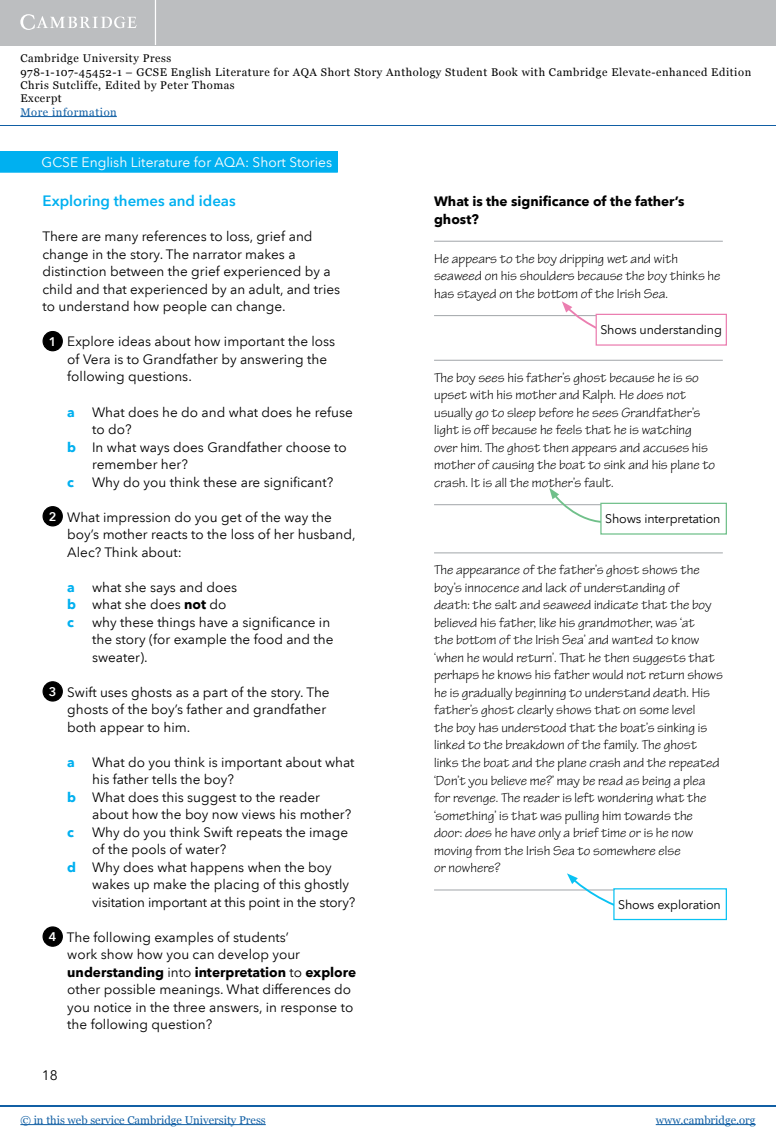
<style>
.page{position:relative;width:776px;height:1144px;background:#fff}
.page>*{position:absolute;margin:0;border:0;box-sizing:border-box;transform-origin:0 0}
.t1{font:600 15px "Avenir Next LT Pro";color:#00b0f0}
.t2{font:14px/17.5px "Tekton Pro";letter-spacing:.005em;color:#000}
.t3{font:13.75px "Avenir Next LT Pro";color:#fff}
.t4{font:13.75px "Avenir Next LT Pro";color:#000}
.t5{font:13.62px/17.5px "Avenir Next LT Pro";color:#000}
.t6{font:700 13.62px/17.5px "Avenir Next LT Pro";color:#000}
.t7{font:700 13.62px "Avenir Next LT Pro";color:#00b0f0}
.t8{font:12.5px "Avenir Next LT Pro";letter-spacing:-.01em;color:#000}
.t9{font:600 12.5px "Avenir Next LT Pro";color:#fff}
.t10{font:11.25px "Georgia";color:#115fa4}
.t11{font:11.12px/13.2px "Georgia";letter-spacing:.05em;color:#000}
.t12{font:11.12px "Georgia";letter-spacing:.05em;color:#115fa4}
.s1{font-weight:700;color:#00b0f0}
.s2{font-weight:700}
</style>
<div class="page">
<div style="left:0;top:0;width:776px;height:45px;background:#bcbec0"></div>
<hr style="left:155px;top:0;width:1px;height:45px;background:#fff">
<svg style="left:20px;top:14px;width:117px;height:16px"></svg>
<hr style="left:20px;top:116px;width:97px;height:1px;background:#115fa4">
<hr style="left:0;top:125px;width:776px;height:1px;background:#115fa4">
<hr style="left:0;top:1104px;width:776px;height:1px;background:#115fa4">
<hr style="left:20px;top:1124px;width:246px;height:1px;background:#115fa4">
<hr style="left:656px;top:1124px;width:100px;height:1px;background:#115fa4">
<div style="left:0;top:152px;width:337px;height:20px;background:#00b0f0"></div>
<hr style="left:0;top:151px;width:338px;height:1px;background:#00b0f0">
<svg style="left:337px;top:152px;width:1px;height:19px"></svg>
<hr style="left:0;top:171px;width:338px;height:2px;background:#00b0f0">
<div style="left:43px;top:331px;width:19px;height:19px;background:#000;border-radius:50%"></div>
<div style="left:43px;top:331px;width:20px;height:20px;border:1px solid #000;border-radius:50%"></div>
<div style="left:43px;top:506px;width:19px;height:19px;background:#000;border-radius:50%"></div>
<div style="left:43px;top:506px;width:20px;height:20px;border:1px solid #000;border-radius:50%"></div>
<div style="left:43px;top:681px;width:19px;height:19px;background:#000;border-radius:50%"></div>
<div style="left:43px;top:681px;width:20px;height:20px;border:1px solid #000;border-radius:50%"></div>
<div style="left:43px;top:926px;width:19px;height:19px;background:#000;border-radius:50%"></div>
<div style="left:43px;top:926px;width:20px;height:20px;border:1px solid #000;border-radius:50%"></div>
<hr style="left:434px;top:241px;width:289px;height:1px;background:#a1a5a9">
<hr style="left:434px;top:315px;width:289px;height:1px;background:#a1a5a9">
<hr style="left:434px;top:360px;width:289px;height:1px;background:#a1a5a9">
<hr style="left:434px;top:504px;width:289px;height:1px;background:#a1a5a9">
<hr style="left:434px;top:552px;width:289px;height:1px;background:#a1a5a9">
<hr style="left:434px;top:889px;width:289px;height:1px;background:#a1a5a9">
<svg style="left:567px;top:873px;width:46px;height:33px"></svg>
<svg style="left:562px;top:301px;width:39px;height:30px"></svg>
<svg style="left:549px;top:488px;width:51px;height:35px"></svg>
<div style="left:613px;top:888px;width:114px;height:31px;border:1px solid #09c2f3"></div>
<div style="left:601px;top:503px;width:125px;height:31px;background:#fff"></div>
<div style="left:600px;top:502px;width:127px;height:32px;border:1px solid #70c08a"></div>
<div style="left:596px;top:314px;width:130px;height:31px;background:#fff"></div>
<div style="left:596px;top:314px;width:131px;height:31px;border:1px solid #eb7eb0"></div>
<p class="t11" style="left:20px;top:51px;width:732px">Cambridge University Press<br>978-1-107-45452-1 – GCSE English Literature for AQA Short Story Anthology Student Book with Cambridge Elevate-enhanced Edition Chris Sutcliffe, Edited by Peter Thomas<br>Excerpt</p>
<p class="t12" style="left:20px;top:104px;width:98px">More information</p>
<p class="t3" style="left:42px;top:154px;width:292px">GCSE English Literature for AQA: Short Stories</p>
<p class="t1" style="left:43px;top:192px;width:195px">Exploring themes and ideas</p>
<p class="t5" style="left:43px;top:228px;width:299px">There are many references to loss, grief and change in the story. The narrator makes a distinction between the grief experienced by a child and that experienced by an adult, and tries to understand how people can change.</p>
<p class="t5" style="left:67px;top:333px;width:269px">Explore ideas about how important the loss of Vera is to Grandfather by answering the following questions.</p>
<p class="t7" style="left:67px;top:403px;width:9px">a</p>
<p class="t5" style="left:92px;top:403px;width:262px">What does he do and what does he refuse</p>
<p class="t5" style="left:92px;top:420px;width:41px">to do?</p>
<p class="t5" style="left:67px;top:438px;width:281px"><span class="s1">b</span> In what ways does Grandfather choose to</p>
<p class="t5" style="left:92px;top:455px;width:97px">remember her?</p>
<p class="t7" style="left:67px;top:473px;width:8px">c</p>
<p class="t5" style="left:92px;top:473px;width:243px">Why do you think these are significant?</p>
<p class="t5" style="left:67px;top:508px;width:290px">What impression do you get of the way the boy’s mother reacts to the loss of her husband,<br>Alec? Think about:</p>
<p class="t7" style="left:67px;top:578px;width:9px">a</p>
<p class="t9" style="left:49px;top:334px;width:9px">1</p>
<p class="t9" style="left:49px;top:509px;width:9px">2</p>
<p class="t5" style="left:67px;top:578px;width:171px;text-indent:25px">what she says and does <span class="s1">b</span> what she does <span class="s2">not</span> do<br><span class="s1">c</span></p>
<p class="t5" style="left:92px;top:613px;width:243px">why these things have a significance in the story (for example the food and the sweater).</p>
<p class="t5" style="left:67px;top:683px;width:264px">Swift uses ghosts as a part of the story. The ghosts of the boy’s father and grandfather both appear to him.</p>
<p class="t7" style="left:67px;top:753px;width:9px">a</p>
<p class="t5" style="left:92px;top:753px;width:264px">What do you think is important about what</p>
<p class="t5" style="left:92px;top:770px;width:143px">his father tells the boy?</p>
<p class="t5" style="left:67px;top:788px;width:254px"><span class="s1">b</span> What does this suggest to the reader</p>
<p class="t5" style="left:92px;top:805px;width:261px">about how the boy now views his mother?</p>
<p class="t7" style="left:67px;top:823px;width:8px">c</p>
<p class="t5" style="left:92px;top:823px;width:258px">Why do you think Swift repeats the image</p>
<p class="t5" style="left:92px;top:840px;width:136px">of the pools of water?</p>
<p class="t5" style="left:67px;top:858px;width:266px"><span class="s1">d</span> Why does what happens when the boy</p>
<p class="t5" style="left:92px;top:875px;width:259px">wakes up make the placing of this ghostly</p>
<p class="t5" style="left:92px;top:893px;width:265px">visitation important at this point in the story?</p>
<p class="t5" style="left:67px;top:928px;width:291px">The following examples of students’<br>work show how you can develop your <span class="s2">understanding</span> into <span class="s2">interpretation</span> to <span class="s2">explore </span>other possible meanings. What differences do you notice in the three answers, in response to the following question?</p>
<p class="t9" style="left:49px;top:684px;width:9px">3</p>
<p class="t9" style="left:49px;top:929px;width:9px">4</p>
<p class="t4" style="left:42px;top:1066px;width:17px">18</p>
<p class="t6" style="left:434px;top:193px;width:252px">What is the significance of the father’s ghost?</p>
<p class="t2" style="left:434px;top:250px;width:288px">He appears to the boy dripping wet and with seaweed on his shoulders because the boy thinks he has stayed on the bottom of the Irish Sea.</p>
<p class="t8" style="left:600px;top:322px;width:123px">Shows understanding</p>
<p class="t2" style="left:434px;top:369px;width:283px">The boy sees his father’s ghost because he is so upset with his mother and Ralph. He does not usually go to sleep before he sees Grandfather’s light is off because he feels that he is watching over him. The ghost then appears and accuses his mother of causing the boat to sink and his plane to crash. It is all the mother’s fault.</p>
<p class="t8" style="left:605px;top:511px;width:117px">Shows interpretation</p>
<p class="t2" style="left:434px;top:561px;width:290px">The appearance of the father’s ghost shows the boy’s innocence and lack of understanding of<br>death: the salt and seaweed indicate that the boy believed his father, like his grandmother, was ‘at<br>the bottom of the Irish Sea’ and wanted to know ‘when he would return’. That he then suggests that perhaps he knows his father would not return shows he is gradually beginning to understand death. His father’s ghost clearly shows that on some level<br>the boy has understood that the boat’s sinking is linked to the breakdown of the family. The ghost links the boat and the plane crash and the repeated ‘Don’t you believe me?’ may be read as being a plea for revenge. The reader is left wondering what the ‘something’ is that was pulling him towards the door: does he have only a brief time or is he now moving from the Irish Sea to somewhere else<br>or nowhere?</p>
<p class="t8" style="left:618px;top:896px;width:104px">Shows exploration</p>
<p class="t10" style="left:20px;top:1111px;width:247px">© in this web service Cambridge University Press</p>
<p class="t10" style="left:656px;top:1111px;width:101px">www.cambridge.org</p>
</div>
